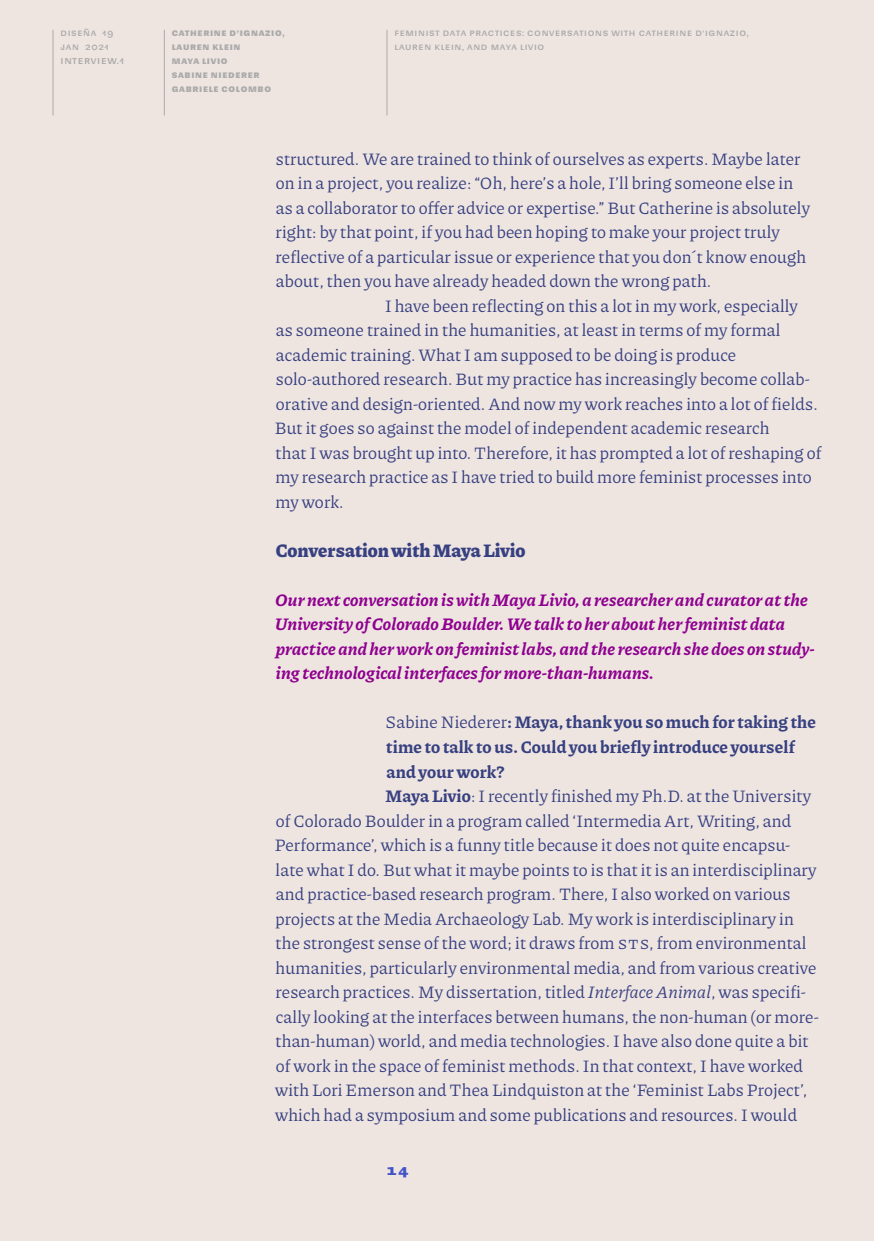
<style>
.page{position:relative;width:874px;height:1241px;background:#fff}
.page>*{position:absolute;margin:0;border:0;box-sizing:border-box;transform-origin:0 0}
.Subtitle_Interview{font:800 18.9px "Piazzolla";letter-spacing:.005em;color:#374080}
.Answer_Names{font:17.5px/24.5px "Piazzolla";letter-spacing:.01em;color:#374080}
.Answer{font:17.5px/24.5px "Piazzolla";letter-spacing:.01em;color:#374080}
.Mini_intro{font:italic 700 17.5px/24.5px "Piazzolla";letter-spacing:.01em;color:#8f008f}
.Question{font:700 17.5px/24.5px "Piazzolla";letter-spacing:.01em;color:#374080}
.t1{font:700 14px "Sudamerican Grotesk";color:#4354c7}
.t2{font:10.5px "Sudamerican Grotesk";color:#ababab}
.t3{font:9.62px/14px "Sudamerican Grotesk";letter-spacing:.07em;color:#ababab}
.t4{font:700 9.62px/14px "Sudamerican Grotesk";letter-spacing:.07em;color:#ababab}
.s1{font-weight:400}
.s2{font-weight:700}
.s3{font-style:italic}
</style>
<div class="page">
<div style="left:0;top:0;width:873px;height:1240px;background:#eee5e1"></div>
<hr style="left:52px;top:30px;width:1px;height:85px;background:#ababab">
<hr style="left:164px;top:30px;width:1px;height:85px;background:#ababab">
<hr style="left:386px;top:30px;width:1px;height:85px;background:#ababab">
<p class="t3" style="left:60px;top:25px;width:54px">Diseña 19 jan 2021</p>
<p class="t2" style="left:60px;top:52px;width:65px">I nterview.1</p>
<p class="t4" style="left:172px;top:25px;width:114px">CATHERINE D’IGNAZIO,<br>LAUREN KLEIN<br>MAYA LIVIO<br>SABINE NIEDERER<br>GABRIELE COLOMBO</p>
<p class="t3" style="left:394px;top:25px;width:355px">Feminist Data Practices: Conversations with Catherine D’I gnazio,<br>Lauren Klein, and Maya Livio</p>
<p class="Answer_Names" style="left:275px;top:146px;width:535px">structured. We are trained to think of ourselves as experts. Maybe later on in a project, you realize: “Oh, here’s a hole, I’ll bring someone else in as a collaborator to offer advice or expertise.” But Catherine is absolutely right: by that point, if you had been hoping to make your project truly reflective of a particular issue or experience that you don´t know enough about, then you have already headed down the wrong path.</p>
<p class="Answer" style="left:274px;top:293px;width:548px;text-indent:110px">I have been reflecting on this a lot in my work, especially<br>as someone trained in the humanities, at least in terms of my formal academic training. What I am supposed to be doing is produce solo-authored research. But my practice has increasingly become collab&shy;orative and design-oriented. And now my work reaches into a lot of fields.<br>But it goes so against the model of independent academic research<br>that I was brought up into. Therefore, it has prompted a lot of reshaping of my research practice as I have tried to build more feminist processes into my work.</p>
<p class="Subtitle_Interview" style="left:276px;top:536px;width:251px">Conversation with Maya Livio</p>
<p class="Mini_intro" style="left:275px;top:587px;width:541px">Our next conversation is with Maya Livio, a researcher and curator at the University of Colorado Boulder. We talk to her about her feminist data practice and her work on feminist labs, and the research she does on study&shy;ing technological interfaces for more-than-humans.</p>
<p class="Question" style="left:385px;top:709px;width:432px"><span class="s1">Sabine Niederer</span>: Maya, thank you so much for taking the time to talk to us. Could you briefly introduce yourself and your work?</p>
<p class="Answer_Names" style="left:274px;top:783px;width:545px;text-indent:111px"><span class="s2">Maya Livio</span>: I recently finished my Ph.D. at the University of Colorado Boulder in a program called ‘Intermedia Art, Writing, and Performance’, which is a funny title because it does not quite encapsu&shy;late what I do. But what it maybe points to is that it is an interdisciplinary and practice-based research program. There, I also worked on various projects at the Media Archaeology Lab. My work is interdisciplinary in the strongest sense of the word; it draws from STS, from environmental humanities, particularly environmental media, and from various creative research practices. My dissertation, titled <span class="s3">Interface Animal</span>, was specifi&shy;cally looking at the interfaces between humans, the non-human (or more&shy;than-human) world, and media technologies. I have also done quite a bit of work in the space of feminist methods. In that context, I have worked with Lori Emerson and Thea Lindquiston at the ‘Feminist Labs Project’, which had a symposium and some publications and resources. I would</p>
<p class="t1" style="left:386px;top:1158px;width:24px">14</p>
</div>
